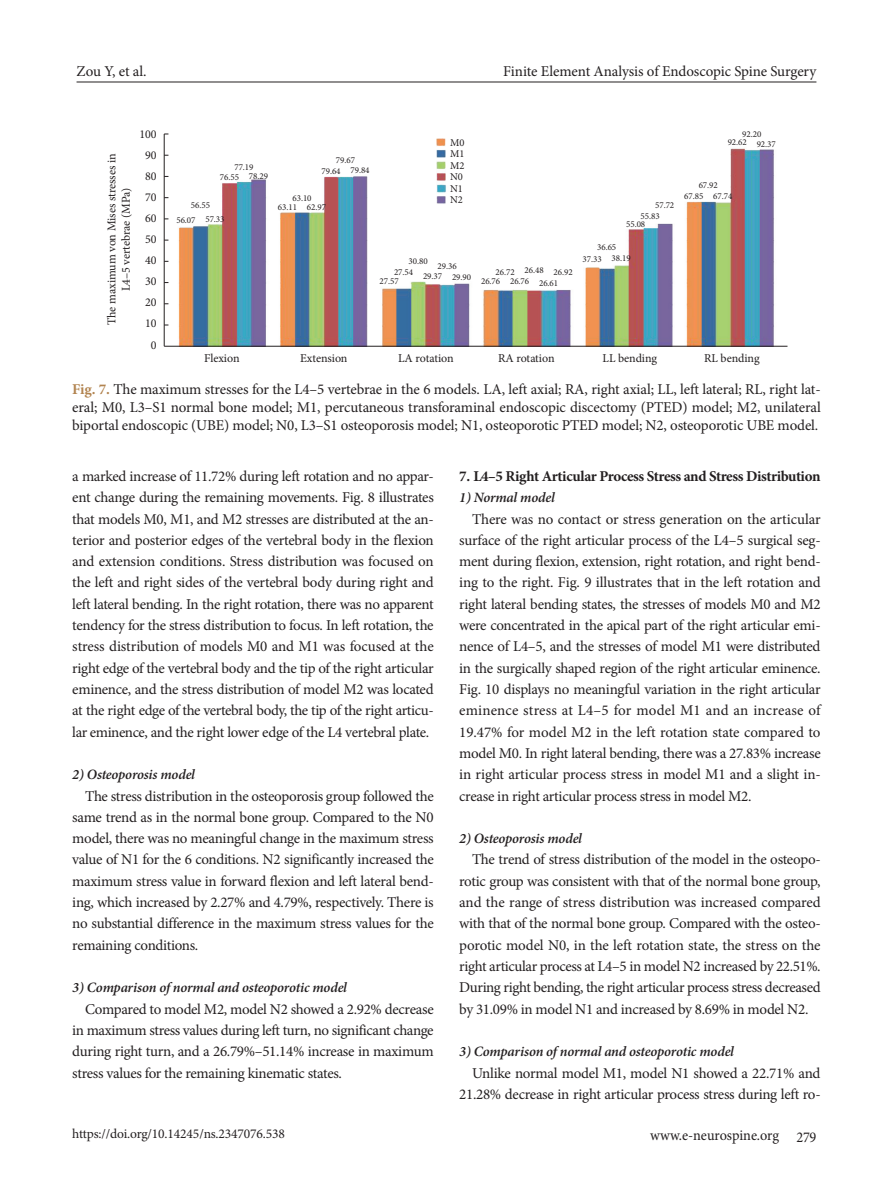
<style>
.page{position:relative;width:893px;height:1191px;background:#fff}
.page>*{position:absolute;margin:0;border:0;box-sizing:border-box;transform-origin:0 0}
.본문{font:15px/21.3px "Minion Pro";letter-spacing:-.02em;color:#231f20;text-align:justify}
.표그림캡션{font:15px/18px "Minion Pro";letter-spacing:-.01em;color:#231f20;text-align:justify}
.중제목{font:700 15px "Minion Pro";letter-spacing:-.025em;color:#231f20}
.본문-2{font:15px "Minion Pro";letter-spacing:-.02em;color:#231f20;scale:.95 1}
.소제목{font:italic 600 14.25px "Minion Pro";letter-spacing:-.015em;color:#231f20}
.t1{font:13.5px "Minion Pro";letter-spacing:-.01em;color:#231f20}
.그림_지문_8pt{font:12px/14.4px "Minion Pro";letter-spacing:-.005em;color:#231f20;text-align:center}
.그림_지문_8pt-2{font:10.5px "Minion Pro";letter-spacing:-.005em;color:#231f20}
.그림_지문_8pt-3{font:9px "Minion Pro";letter-spacing:-.005em;color:#231f20}
.s1{font-weight:700;color:#b28450}
</style>
<div class="page">
<hr style="left:77px;top:82px;width:739px;height:1px;background:#231f20">
<hr style="left:164px;top:134px;width:1px;height:212px;background:#231f20">
<img style="left:171px;top:138px;width:611px;height:208px">
<hr style="left:164px;top:346px;width:623px;height:1px;background:#231f20">
<p class="본문" style="left:77px;top:61px;width:71px">Zou Y, et al.</p>
<p class="본문" style="left:503px;top:61px;width:315px">Finite Element Analysis of Endoscopic Spine Surgery</p>
<p class="그림_지문_8pt" style="left:104px;top:325px;width:173px;rotate:-90deg">The maximum von Mises stresses in<br>L4–5 vertebrae (MPa)</p>
<p class="그림_지문_8pt" style="left:139px;top:127px;width:19px">100</p>
<p class="그림_지문_8pt" style="left:145px;top:148px;width:13px">90</p>
<p class="그림_지문_8pt" style="left:145px;top:169px;width:13px">80</p>
<p class="그림_지문_8pt" style="left:145px;top:190px;width:13px">70</p>
<p class="그림_지문_8pt" style="left:145px;top:211px;width:13px">60</p>
<p class="그림_지문_8pt" style="left:145px;top:232px;width:13px">50</p>
<p class="그림_지문_8pt" style="left:145px;top:253px;width:13px">40</p>
<p class="그림_지문_8pt" style="left:145px;top:274px;width:13px">30</p>
<p class="그림_지문_8pt" style="left:145px;top:295px;width:13px">20</p>
<p class="그림_지문_8pt" style="left:145px;top:316px;width:13px">10</p>
<p class="그림_지문_8pt" style="left:151px;top:337px;width:7px">0</p>
<p class="그림_지문_8pt-3" style="left:742px;top:128px;width:21px">92.20</p>
<p class="그림_지문_8pt-3" style="left:234px;top:161px;width:21px">77.19</p>
<p class="그림_지문_8pt-3" style="left:220px;top:171px;width:21px">76.55</p>
<p class="그림_지문_8pt-3" style="left:249px;top:170px;width:21px">78.29</p>
<p class="그림_지문_8pt-3" style="left:336px;top:154px;width:21px">79.67</p>
<p class="그림_지문_8pt-3" style="left:321px;top:165px;width:21px">79.64</p>
<p class="그림_지문_8pt-3" style="left:350px;top:164px;width:21px">79.84</p>
<p class="그림_지문_8pt-3" style="left:191px;top:199px;width:21px">56.55</p>
<p class="그림_지문_8pt-3" style="left:205px;top:213px;width:21px">57.33</p>
<p class="그림_지문_8pt-3" style="left:176px;top:214px;width:21px">56.07</p>
<p class="그림_지문_8pt-3" style="left:292px;top:192px;width:21px">63.10</p>
<p class="그림_지문_8pt-3" style="left:307px;top:201px;width:21px">62.97</p>
<p class="그림_지문_8pt-3" style="left:278px;top:201px;width:21px">63.11</p>
<p class="그림_지문_8pt-2" style="left:450px;top:136px;width:16px">M0</p>
<p class="그림_지문_8pt-2" style="left:450px;top:147px;width:16px">M1</p>
<p class="그림_지문_8pt-2" style="left:450px;top:158px;width:16px">M2</p>
<p class="그림_지문_8pt-2" style="left:450px;top:170px;width:14px">N0</p>
<p class="그림_지문_8pt-2" style="left:450px;top:181px;width:14px">N1</p>
<p class="그림_지문_8pt-2" style="left:450px;top:193px;width:14px">N2</p>
<p class="그림_지문_8pt-3" style="left:728px;top:136px;width:21px">92.62</p>
<p class="그림_지문_8pt-3" style="left:757px;top:138px;width:21px">92.37</p>
<p class="그림_지문_8pt-3" style="left:655px;top:199px;width:21px">57.72</p>
<p class="그림_지문_8pt-3" style="left:641px;top:210px;width:21px">55.83</p>
<p class="그림_지문_8pt-3" style="left:626px;top:218px;width:21px">55.08</p>
<p class="그림_지문_8pt-3" style="left:699px;top:179px;width:21px">67.92</p>
<p class="그림_지문_8pt-3" style="left:713px;top:190px;width:21px">67.74</p>
<p class="그림_지문_8pt-3" style="left:684px;top:190px;width:21px">67.85</p>
<p class="그림_지문_8pt-3" style="left:408px;top:255px;width:21px">30.80</p>
<p class="그림_지문_8pt-3" style="left:423px;top:270px;width:21px">29.37</p>
<p class="그림_지문_8pt-3" style="left:437px;top:260px;width:21px">29.36</p>
<p class="그림_지문_8pt-3" style="left:394px;top:266px;width:21px">27.54</p>
<p class="그림_지문_8pt-3" style="left:452px;top:271px;width:21px">29.90</p>
<p class="그림_지문_8pt-3" style="left:379px;top:275px;width:21px">27.57</p>
<p class="그림_지문_8pt-3" style="left:525px;top:264px;width:21px">26.48</p>
<p class="그림_지문_8pt-3" style="left:539px;top:277px;width:21px">26.61</p>
<p class="그림_지문_8pt-3" style="left:554px;top:266px;width:21px">26.92</p>
<p class="그림_지문_8pt-3" style="left:496px;top:266px;width:21px">26.72</p>
<p class="그림_지문_8pt-3" style="left:510px;top:275px;width:21px">26.76</p>
<p class="그림_지문_8pt-3" style="left:481px;top:275px;width:21px">26.76</p>
<p class="그림_지문_8pt-3" style="left:597px;top:241px;width:21px">36.65</p>
<p class="그림_지문_8pt-3" style="left:612px;top:252px;width:21px">38.19</p>
<p class="그림_지문_8pt-3" style="left:583px;top:253px;width:21px">37.33</p>
<p class="그림_지문_8pt" style="left:204px;top:351px;width:37px">Flexion</p>
<p class="그림_지문_8pt" style="left:300px;top:351px;width:49px">Extension</p>
<p class="그림_지문_8pt" style="left:398px;top:351px;width:57px">LA rotation</p>
<p class="그림_지문_8pt" style="left:498px;top:351px;width:58px">RA rotation</p>
<p class="그림_지문_8pt" style="left:603px;top:351px;width:56px">LL bending</p>
<p class="그림_지문_8pt" style="left:704px;top:351px;width:57px">RL bending</p>
<p class="표그림캡션" style="left:72px;top:380px;width:750px"><span class="s1">Fig. 7.</span> The maximum stresses for the L4–5 vertebrae in the 6 models. LA, left axial; RA, right axial; LL, left lateral; RL, right lat&shy;eral; M0, L3–S1 normal bone model; M1, percutaneous transforaminal endoscopic discectomy (PTED) model; M2, unilateral biportal endoscopic (UBE) model; N0, L3–S1 osteoporosis model; N1, osteoporotic PTED model; N2, osteoporotic UBE model.</p>
<p class="본문" style="left:72px;top:465px;width:363px">a marked increase of 11.72% during left rotation and no appar&shy;ent change during the remaining movements. Fig. 8 illustrates that models M0, M1, and M2 stresses are distributed at the an&shy;terior and posterior edges of the vertebral body in the flexion and extension conditions. Stress distribution was focused on the left and right sides of the vertebral body during right and left lateral bending. In the right rotation, there was no apparent tendency for the stress distribution to focus. In left rotation, the stress distribution of models M0 and M1 was focused at the right edge of the vertebral body and the tip of the right articular eminence, and the stress distribution of model M2 was located at the right edge of the vertebral body, the tip of the right articu&shy;lar eminence, and the right lower edge of the L4 vertebral plate.</p>
<p class="소제목" style="left:72px;top:764px;width:124px">2) Osteoporosis model</p>
<p class="본문" style="left:72px;top:785px;width:363px;text-indent:13px">The stress distribution in the osteoporosis group followed the same trend as in the normal bone group. Compared to the N0 model, there was no meaningful change in the maximum stress value of N1 for the 6 conditions. N2 significantly increased the maximum stress value in forward flexion and left lateral bend&shy;ing, which increased by 2.27% and 4.79%, respectively. There is no substantial difference in the maximum stress values for the remaining conditions.</p>
<p class="소제목" style="left:72px;top:977px;width:276px">3) Comparison of normal and osteoporotic model</p>
<p class="본문" style="left:72px;top:998px;width:363px;text-indent:13px">Compared to model M2, model N2 showed a 2.92% decrease in maximum stress values during left turn, no significant change during right turn, and a 26.79%–51.14% increase in maximum stress values for the remaining kinematic states.</p>
<p class="중제목" style="left:459px;top:465px;width:363px">7. L4–5 Right Articular Process Stress and Stress Distribution</p>
<p class="소제목" style="left:459px;top:487px;width:97px">1) Normal model</p>
<p class="본문" style="left:459px;top:508px;width:363px;text-indent:13px">There was no contact or stress generation on the articular surface of the right articular process of the L4–5 surgical seg&shy;ment during flexion, extension, right rotation, and right bend&shy;ing to the right. Fig. 9 illustrates that in the left rotation and right lateral bending states, the stresses of models M0 and M2 were concentrated in the apical part of the right articular emi&shy;nence of L4–5, and the stresses of model M1 were distributed in the surgically shaped region of the right articular eminence.<br>Fig. 10 displays no meaningful variation in the right articular eminence stress at L4–5 for model M1 and an increase of 19.47% for model M2 in the left rotation state compared to model M0. In right lateral bending, there was a 27.83% increase in right articular process stress in model M1 and a slight in&shy;crease in right articular process stress in model M2.</p>
<p class="소제목" style="left:459px;top:828px;width:124px">2) Osteoporosis model</p>
<p class="본문" style="left:459px;top:849px;width:363px;text-indent:13px">The trend of stress distribution of the model in the osteopo&shy;rotic group was consistent with that of the normal bone group, and the range of stress distribution was increased compared with that of the normal bone group. Compared with the osteo&shy;porotic model N0, in the left rotation state, the stress on the right articular process at L4–5 in model N2 increased by 22.51%.<br>During right bending, the right articular process stress decreased by 31.09% in model N1 and increased by 8.69% in model N2.</p>
<p class="소제목" style="left:459px;top:1041px;width:276px">3) Comparison of normal and osteoporotic model</p>
<p class="본문" style="left:459px;top:1062px;width:363px;text-align:right">Unlike normal model M1, model N1 showed a 22.71% and<br>21.28% decrease in right articular process stress during left ro-</p>
<p class="t1" style="left:72px;top:1124px;width:214px">https://doi.org/10.14245/ns.2347076.538</p>
<p class="본문-2" style="left:650px;top:1125px;width:176px">www.e-neurospine.org 279</p>
</div>
